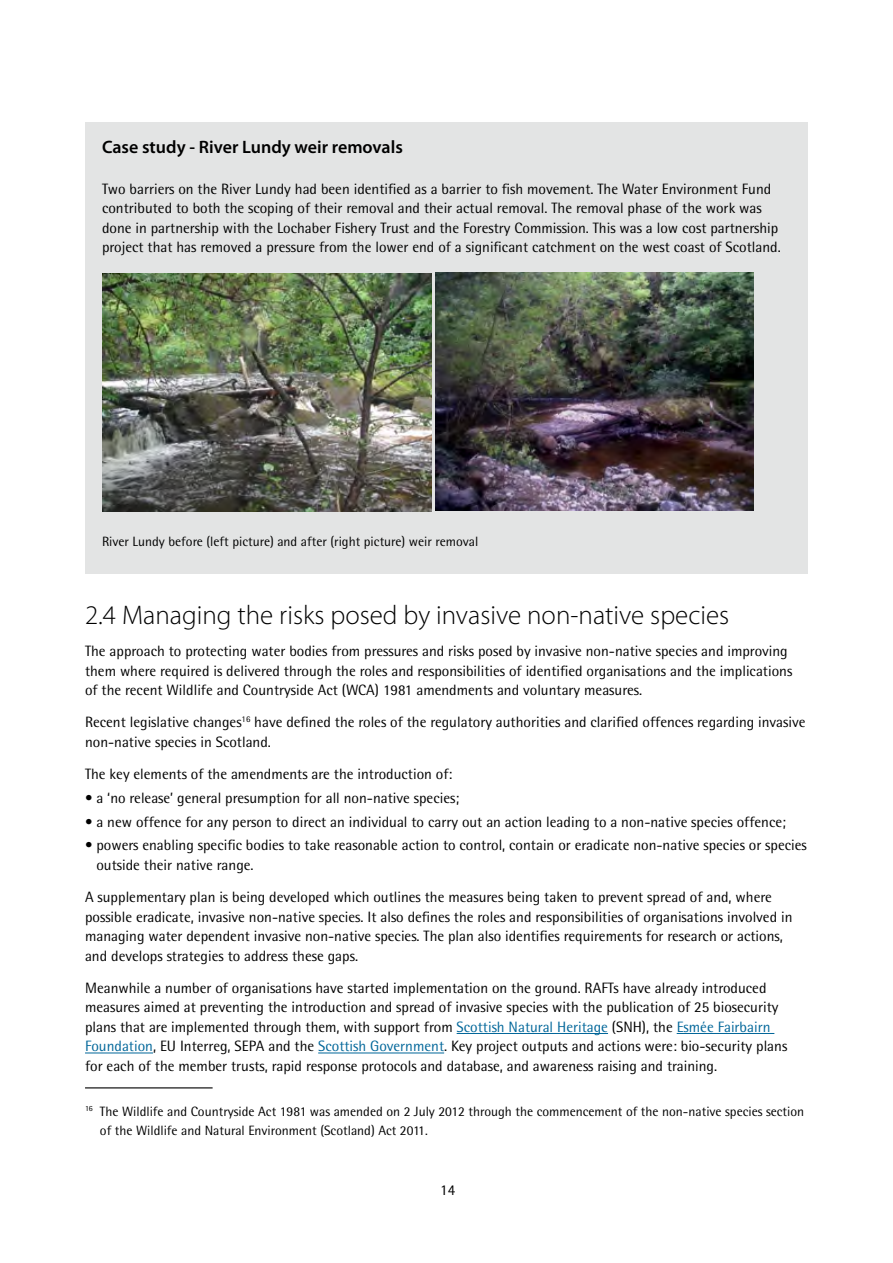
<style>
.page{position:relative;width:893px;height:1263px;background:#fff}
.page>*{position:absolute;margin:0;border:0;box-sizing:border-box;transform-origin:0 0}
.t1{font:300 27px "Myriad Pro";color:#000}
.t2{font:600 18px "Myriad Pro";color:#000}
.t3{font:15px/19.5px "Rotis Semi Sans";color:#000}
.t4{font:13.5px/19.5px "Rotis Semi Sans";color:#000}
.s1{color:#069}
</style>
<div class="page">
<hr style="left:457px;top:1033px;width:151px;height:1px;background:#069">
<hr style="left:677px;top:1033px;width:97px;height:1px;background:#069">
<hr style="left:85px;top:1052px;width:68px;height:1px;background:#069">
<hr style="left:318px;top:1052px;width:126px;height:1px;background:#069">
<div style="left:85px;top:122px;width:723px;height:452px;background:#e3e4e4"></div>
<img style="left:102px;top:273px;width:329px;height:238px">
<img style="left:435px;top:273px;width:319px;height:238px">
<hr style="left:85px;top:1087px;width:128px;height:1px;background:#000">
<p class="t2" style="left:102px;top:135px;width:302px">Case study - River Lundy weir removals</p>
<p class="t3" style="left:102px;top:179px;width:680px">Two barriers on the River Lundy had been identified as a barrier to fish movement. The Water Environment Fund contributed to both the scoping of their removal and their actual removal. The removal phase of the work was done in partnership with the Lochaber Fishery Trust and the Forestry Commission. This was a low cost partnership project that has removed a pressure from the lower end of a significant catchment on the west coast of Scotland.</p>
<p class="t4" style="left:102px;top:532px;width:378px">River Lundy before (left picture) and after (right picture) weir removal</p>
<h1 class="t1" style="left:85px;top:599px;width:646px">2.4 Managing the risks posed by invasive non-native species</h1>
<p class="t3" style="left:85px;top:641px;width:709px">The approach to protecting water bodies from pressures and risks posed by invasive non-native species and improving them where required is delivered through the roles and responsibilities of identified organisations and the implications of the recent Wildlife and Countryside Act (WCA) 1981 amendments and voluntary measures.</p>
<p class="t3" style="left:85px;top:712px;width:722px">Recent legislative changes<sup>16</sup> have defined the roles of the regulatory authorities and clarified offences regarding invasive non-native species in Scotland.</p>
<p class="t3" style="left:85px;top:764px;width:369px">The key elements of the amendments are the introduction of:</p>
<p class="t3" style="left:85px;top:788px;width:376px">• a ‘no release’ general presumption for all non-native species;</p>
<p class="t3" style="left:85px;top:812px;width:703px">• a new offence for any person to direct an individual to carry out an action leading to a non-native species offence;</p>
<p class="t3" style="left:96px;top:835px;width:712px;text-indent:-11px">• powers enabling specific bodies to take reasonable action to control, contain or eradicate non-native species or species outside their native range.</p>
<p class="t3" style="left:85px;top:887px;width:709px">A supplementary plan is being developed which outlines the measures being taken to prevent spread of and, where possible eradicate, invasive non-native species. It also defines the roles and responsibilities of organisations involved in managing water dependent invasive non-native species. The plan also identifies requirements for research or actions, and develops strategies to address these gaps.</p>
<p class="t3" style="left:85px;top:978px;width:704px">Meanwhile a number of organisations have started implementation on the ground. RAFTs have already introduced measures aimed at preventing the introduction and spread of invasive species with the publication of 25 biosecurity plans that are implemented through them, with support from <span class="s1">Scottish Natural Heritage</span> (SNH), the <span class="s1">Esmée Fairbairn Foundation</span>, EU Interreg, SEPA and the <span class="s1">Scottish Government</span>. Key project outputs and actions were: bio-security plans for each of the member trusts, rapid response protocols and database, and awareness raising and training.</p>
<p class="t4" style="left:100px;top:1101px;width:706px;text-indent:-15px"><sup>16</sup> The Wildlife and Countryside Act 1981 was amended on 2 July 2012 through the commencement of the non-native species section of the Wildlife and Natural Environment (Scotland) Act 2011.</p>
<p class="t3" style="left:440px;top:1180px;width:17px">14</p>
</div>
